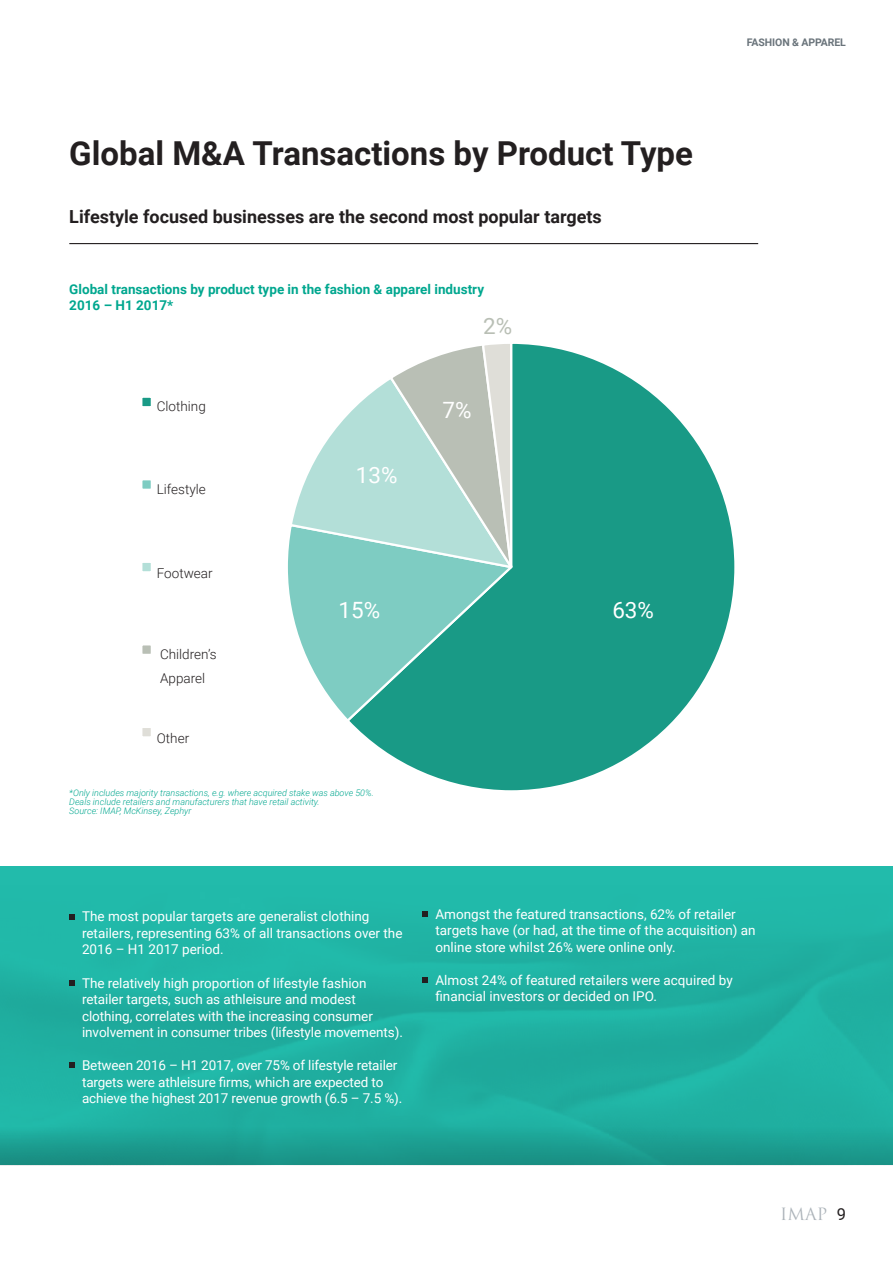
<style>
.page{position:relative;width:893px;height:1263px;background:#fff}
.page>*{position:absolute;margin:0;border:0;box-sizing:border-box;transform-origin:0 0}
.t1{font:700 33px "Roboto";color:#231f20}
.t2{font:22.5px "Roboto";color:#fff}
.t3{font:22.5px "Roboto";color:#b9bfb5}
.t4{font:700 18px "Roboto";color:#231f20}
.t5{font:16.5px "Trajan Pro";color:#adb4ba}
.t6{font:13.5px/16.5px "Roboto";letter-spacing:-.005em;color:#fff}
.t7{font:700 13.5px/16.5px "Roboto";color:#00a78f}
.t8{font:300 13.5px/24.2px "Roboto";color:#231f20}
.t9{font:700 10.5px "Roboto";color:#6a747b}
.t10{font:italic 300 9px/9px "Roboto";color:#00a78f}
.s1{font-family:"Roboto";color:#231f20}
</style>
<div class="page">
<svg style="left:350px;top:343px;width:385px;height:448px;fill:#199a86"></svg>
<svg style="left:288px;top:343px;width:228px;height:379px"></svg>
<img style="left:0;top:866px;width:893px;height:228px">
<hr style="left:69px;top:243px;width:689px;height:1px;background:#231f20">
<div style="left:0;top:1094px;width:893px;height:71px;background:linear-gradient(to bottom,#22bbab,#1a9387)"></div>
<svg style="left:69px;top:914px;width:6px;height:5px"></svg>
<svg style="left:69px;top:980px;width:6px;height:5px"></svg>
<svg style="left:69px;top:1063px;width:6px;height:5px"></svg>
<svg style="left:423px;top:911px;width:5px;height:6px"></svg>
<svg style="left:423px;top:977px;width:5px;height:6px"></svg>
<div style="left:140px;top:396px;width:13px;height:12px;background:#199a86;border:2px solid #fff"></div>
<div style="left:141px;top:479px;width:11px;height:11px;background:#7eccc2"></div>
<div style="left:140px;top:478px;width:13px;height:13px;border:2px solid #fff"></div>
<div style="left:140px;top:561px;width:13px;height:12px;background:#b3dfd8;border:2px solid #fff"></div>
<div style="left:140px;top:643px;width:13px;height:13px;background:#b9bfb5;border:2px solid #fff"></div>
<div style="left:140px;top:726px;width:13px;height:12px;background:#dfded8;border:2px solid #fff"></div>
<h1 class="t1" style="left:69px;top:131px;width:625px">Global M&amp;A Transactions by Product Type</h1>
<h3 class="t4" style="left:69px;top:204px;width:534px">Lifestyle focused businesses are the second most popular targets</h3>
<p class="t7" style="left:69px;top:280px;width:416px">Global transactions by product type in the fashion &amp; apparel industry<br>2016 – H1 2017*</p>
<p class="t8" style="left:157px;top:394px;width:51px">Clothing</p>
<p class="t8" style="left:157px;top:477px;width:51px">Lifestyle</p>
<p class="t8" style="left:157px;top:560px;width:57px">Footwear</p>
<p class="t8" style="left:160px;top:642px;width:58px">Children’s<br>Apparel</p>
<p class="t8" style="left:157px;top:726px;width:34px">Other</p>
<h2 class="t2" style="left:356px;top:459px;width:43px">13%</h2>
<h2 class="t3" style="left:483px;top:310px;width:31px">2%</h2>
<h2 class="t2" style="left:443px;top:395px;width:31px">7%</h2>
<h2 class="t2" style="left:339px;top:594px;width:43px">15%</h2>
<h2 class="t2" style="left:612px;top:594px;width:43px">63%</h2>
<p class="t10" style="left:69px;top:788px;width:306px">*Only includes majority transactions, e.g. where acquired stake was above 50%.<br>Deals include retailers and manufacturers that have retail activity.<br>Source: IMAP, McKinsey, Zephyr</p>
<p class="t9" style="left:747px;top:35px;width:62px">FASHION &amp; APPAREL</p>
<p class="t6" style="left:82px;top:908px;width:322px">The most popular targets are generalist clothing retailers, representing 63% of all transactions over the<br>2016 – H1 2017 period.</p>
<p class="t6" style="left:82px;top:974px;width:322px">The relatively high proportion of lifestyle fashion retailer targets, such as athleisure and modest clothing, correlates with the increasing consumer involvement in consumer tribes (lifestyle movements).</p>
<p class="t6" style="left:82px;top:1056px;width:322px">Between 2016 – H1 2017, over 75% of lifestyle retailer targets were athleisure firms, which are expected to achieve the highest 2017 revenue growth (6.5 – 7.5 %).</p>
<p class="t6" style="left:435px;top:905px;width:322px">Amongst the featured transactions, 62% of retailer targets have (or had, at the time of the acquisition) an online store whilst 26% were online only.</p>
<p class="t6" style="left:435px;top:971px;width:299px">Almost 24% of featured retailers were acquired by financial investors or decided on IPO.</p>
<p class="t5" style="left:780px;top:1204px;width:67px">IMAP <span class="s1">9</span></p>
</div>
